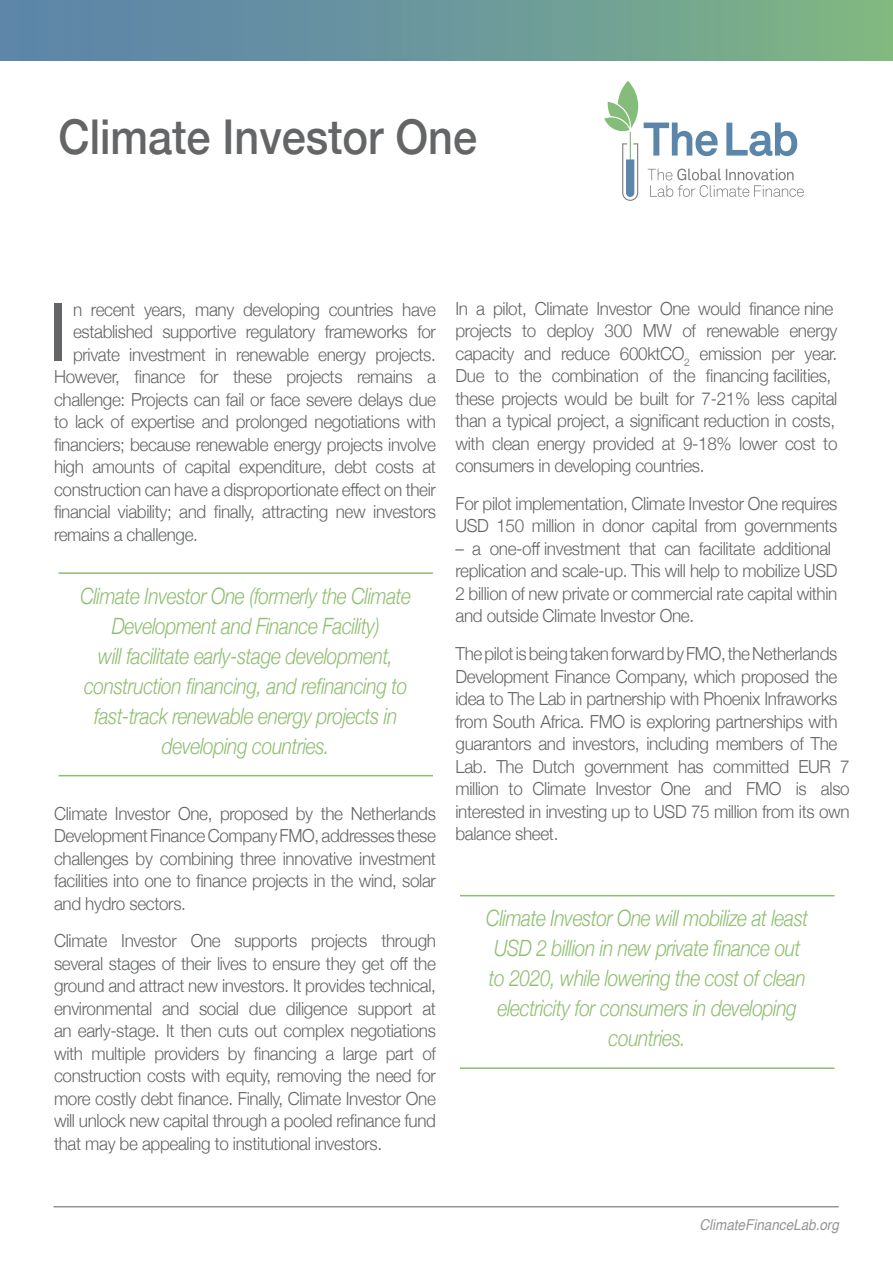
<style>
.page{position:relative;width:893px;height:1263px;background:#fff}
.page>*{position:absolute;margin:0;border:0;box-sizing:border-box;transform-origin:0 0}
.t1{font:81px "Helvetica Neue";color:#636566;scale:.95 1}
.t2{font:500 48px "Helvetica Neue";color:#636566;scale:.9 1}
.t3{font:italic 300 22.5px/30px "Helvetica Neue";letter-spacing:-.02em;color:#8ebe6f;text-align:center;scale:.85 1}
.t4{font:300 18px/22.5px "Helvetica Neue";letter-spacing:-.02em;color:#636566;scale:.95 1}
.t5{font:italic 15px "Helvetica";color:#939598;scale:.9 1}
</style>
<div class="page">
<div style="left:0;top:0;width:893px;height:60px;background:linear-gradient(to right,#5980ae,#7fb484)"></div>
<svg style="left:644px;top:123px;width:153px;height:33px"></svg>
<svg style="left:648px;top:169px;width:156px;height:28px"></svg>
<svg style="left:604px;top:81px;width:34px;height:120px"></svg>
<hr style="left:54px;top:1206px;width:784px;height:1px;background:#939598">
<hr style="left:58px;top:572px;width:375px;height:2px;background:#8ebe6f">
<hr style="left:58px;top:775px;width:375px;height:1px;background:#8ebe6f">
<hr style="left:460px;top:895px;width:374px;height:1px;background:#8ebe6f">
<hr style="left:460px;top:1067px;width:374px;height:2px;background:#8ebe6f">
<h2 class="t2" style="left:58px;top:98px;width:467px">Climate Investor One</h2>
<h1 class="t1" style="left:48px;top:274px;width:22px">I</h1>
<p class="t4" style="left:73px;top:297px;width:384px">n recent years, many developing countries have</p>
<p class="t4" style="left:73px;top:319px;width:384px">established supportive regulatory frameworks for</p>
<p class="t4" style="left:73px;top:342px;width:384px">private investment in renewable energy projects.</p>
<p class="t4" style="left:54px;top:364px;width:404px">However, finance for these projects remains a</p>
<p class="t4" style="left:54px;top:387px;width:404px">challenge: Projects can fail or face severe delays due</p>
<p class="t4" style="left:54px;top:409px;width:404px">to lack of expertise and prolonged negotiations with</p>
<p class="t4" style="left:54px;top:432px;width:404px">financiers; because renewable energy projects involve</p>
<p class="t4" style="left:54px;top:454px;width:404px">high amounts of capital expenditure, debt costs at</p>
<p class="t4" style="left:54px;top:477px;width:404px">construction can have a disproportionate effect on their</p>
<p class="t4" style="left:54px;top:499px;width:404px">financial viability; and finally, attracting new investors</p>
<p class="t4" style="left:54px;top:522px;width:153px">remains a challenge.</p>
<p class="t3" style="left:80px;top:579px;width:391px">Climate Investor One (formerly the Climate Development and Finance Facility)<br>will facilitate early-stage development, construction financing, and refinancing to fast-track renewable energy projects in developing countries.</p>
<p class="t4" style="left:54px;top:801px;width:404px;text-align:justify">Climate Investor One, proposed by the Netherlands Development Finance Company FMO, addresses these challenges by combining three innovative investment facilities into one to finance projects in the wind, solar and hydro sectors.</p>
<p class="t4" style="left:54px;top:928px;width:404px;text-align:justify">Climate Investor One supports projects through several stages of their lives to ensure they get off the ground and attract new investors. It provides technical, environmental and social due diligence support at an early-stage. It then cuts out complex negotiations with multiple providers by financing a large part of construction costs with equity, removing the need for more costly debt finance. Finally, Climate Investor One will unlock new capital through a pooled refinance fund that may be appealing to institutional investors.</p>
<p class="t4" style="left:455px;top:296px;width:404px">In a pilot, Climate Investor One would finance nine projects to deploy 300 MW of renewable energy capacity and reduce 600ktCO<sub>2</sub> emission per year.<br>Due to the combination of the financing facilities, these projects would be built for 7-21% less capital than a typical project, a significant reduction in costs, with clean energy provided at 9-18% lower cost to consumers in developing countries.</p>
<p class="t4" style="left:455px;top:491px;width:404px">For pilot implementation, Climate Investor One requires<br>USD 150 million in donor capital from governments</p>
<p class="t4" style="left:455px;top:536px;width:404px">– a one-off investment that can facilitate additional replication and scale-up. This will help to mobilize USD 2 billion of new private or commercial rate capital within and outside Climate Investor One.</p>
<p class="t4" style="left:455px;top:641px;width:416px">The pilot is being taken forward by FMO, the Netherlands Development Finance Company, which proposed the idea to The Lab in partnership with Phoenix Infraworks from South Africa. FMO is exploring partnerships with guarantors and investors, including members of The Lab. The Dutch government has committed EUR 7 million to Climate Investor One and FMO is also interested in investing up to USD 75 million from its own balance sheet.</p>
<p class="t3" style="left:486px;top:902px;width:380px">Climate Investor One will mobilize at least USD 2 billion in new private finance out to 2020, while lowering the cost of clean electricity for consumers in developing countries.</p>
<p class="t5" style="left:699px;top:1212px;width:157px">ClimateFinanceLab.org</p>
</div>
